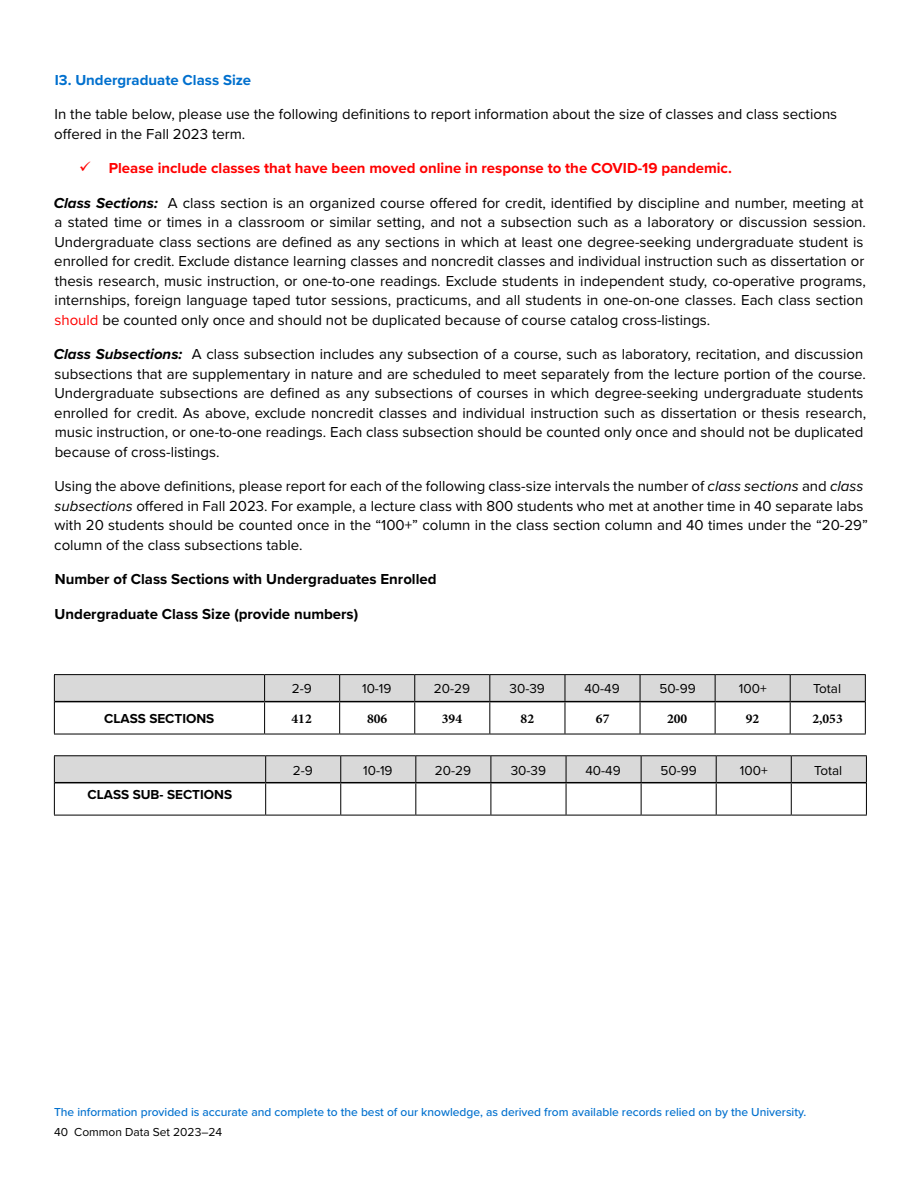
<style>
.page{position:relative;width:918px;height:1188px;background:#fff}
.page>*{position:absolute;margin:0;border:0;box-sizing:border-box;transform-origin:0 0}
.t1{font:15px/19.5px "Proxima Nova";color:#000}
.t2{font:700 15px "Proxima Nova";color:#000}
.t3{font:700 15px "Proxima Nova";color:#f00}
.t4{font:700 15px "Proxima Nova";color:#0070ce}
.t5{font:13.5px "Proxima Nova";color:#000}
.t6{font:700 13.5px "Proxima Nova";color:#000}
.t7{font:700 13.5px "Minion Pro";color:#000}
.t8{font:500 12px "Proxima Nova";color:#0070ce}
.t9{font:12px "Proxima Nova";color:#000}
.s1{font-weight:700;font-style:italic}
.s2{color:#f00}
.s3{font-style:italic}
</style>
<div class="page">
<hr style="left:54px;top:674px;width:211px;height:1px;background:#000">
<hr style="left:265px;top:674px;width:75px;height:1px;background:#000">
<hr style="left:340px;top:674px;width:75px;height:1px;background:#000">
<hr style="left:415px;top:674px;width:75px;height:1px;background:#000">
<hr style="left:490px;top:674px;width:75px;height:1px;background:#000">
<hr style="left:565px;top:674px;width:75px;height:1px;background:#000">
<hr style="left:640px;top:674px;width:75px;height:1px;background:#000">
<hr style="left:715px;top:674px;width:75px;height:1px;background:#000">
<hr style="left:790px;top:674px;width:76px;height:1px;background:#000">
<svg style="left:54px;top:675px;width:812px;height:27px"></svg>
<hr style="left:54px;top:702px;width:1px;height:32px;background:#000">
<hr style="left:264px;top:702px;width:1px;height:32px;background:#000">
<hr style="left:339px;top:702px;width:1px;height:32px;background:#000">
<hr style="left:414px;top:702px;width:1px;height:32px;background:#000">
<hr style="left:489px;top:702px;width:1px;height:32px;background:#000">
<hr style="left:565px;top:702px;width:1px;height:32px;background:#000">
<hr style="left:640px;top:702px;width:1px;height:32px;background:#000">
<hr style="left:715px;top:702px;width:1px;height:32px;background:#000">
<hr style="left:790px;top:702px;width:1px;height:32px;background:#000">
<hr style="left:865px;top:702px;width:1px;height:32px;background:#000">
<hr style="left:54px;top:734px;width:211px;height:1px;background:#000">
<hr style="left:265px;top:734px;width:75px;height:1px;background:#000">
<hr style="left:340px;top:734px;width:75px;height:1px;background:#000">
<hr style="left:415px;top:734px;width:75px;height:1px;background:#000">
<hr style="left:490px;top:734px;width:75px;height:1px;background:#000">
<hr style="left:565px;top:734px;width:75px;height:1px;background:#000">
<hr style="left:640px;top:734px;width:75px;height:1px;background:#000">
<hr style="left:715px;top:734px;width:75px;height:1px;background:#000">
<hr style="left:790px;top:734px;width:76px;height:1px;background:#000">
<hr style="left:55px;top:701px;width:210px;height:1px;background:#000">
<hr style="left:265px;top:701px;width:75px;height:1px;background:#000">
<hr style="left:340px;top:701px;width:75px;height:1px;background:#000">
<hr style="left:415px;top:701px;width:75px;height:1px;background:#000">
<hr style="left:490px;top:701px;width:75px;height:1px;background:#000">
<hr style="left:565px;top:701px;width:75px;height:1px;background:#000">
<hr style="left:640px;top:701px;width:75px;height:1px;background:#000">
<hr style="left:715px;top:701px;width:75px;height:1px;background:#000">
<hr style="left:790px;top:701px;width:75px;height:1px;background:#000">
<hr style="left:54px;top:755px;width:212px;height:1px;background:#000">
<hr style="left:266px;top:755px;width:75px;height:1px;background:#000">
<hr style="left:341px;top:755px;width:75px;height:1px;background:#000">
<hr style="left:416px;top:755px;width:75px;height:1px;background:#000">
<hr style="left:491px;top:755px;width:75px;height:1px;background:#000">
<hr style="left:566px;top:755px;width:75px;height:1px;background:#000">
<hr style="left:641px;top:755px;width:75px;height:1px;background:#000">
<hr style="left:716px;top:755px;width:75px;height:1px;background:#000">
<hr style="left:791px;top:755px;width:76px;height:1px;background:#000">
<svg style="left:54px;top:756px;width:813px;height:27px"></svg>
<hr style="left:54px;top:783px;width:1px;height:32px;background:#000">
<hr style="left:265px;top:783px;width:1px;height:32px;background:#000">
<hr style="left:340px;top:783px;width:1px;height:32px;background:#000">
<hr style="left:415px;top:783px;width:1px;height:32px;background:#000">
<hr style="left:491px;top:783px;width:1px;height:32px;background:#000">
<hr style="left:566px;top:783px;width:1px;height:32px;background:#000">
<hr style="left:641px;top:783px;width:1px;height:32px;background:#000">
<hr style="left:716px;top:783px;width:1px;height:32px;background:#000">
<hr style="left:791px;top:783px;width:1px;height:32px;background:#000">
<hr style="left:866px;top:783px;width:1px;height:32px;background:#000">
<hr style="left:54px;top:815px;width:212px;height:1px;background:#000">
<hr style="left:266px;top:815px;width:75px;height:1px;background:#000">
<hr style="left:341px;top:815px;width:75px;height:1px;background:#000">
<hr style="left:416px;top:815px;width:75px;height:1px;background:#000">
<hr style="left:491px;top:815px;width:75px;height:1px;background:#000">
<hr style="left:566px;top:815px;width:75px;height:1px;background:#000">
<hr style="left:641px;top:815px;width:75px;height:1px;background:#000">
<hr style="left:716px;top:815px;width:75px;height:1px;background:#000">
<hr style="left:791px;top:815px;width:76px;height:1px;background:#000">
<hr style="left:55px;top:782px;width:211px;height:1px;background:#000">
<hr style="left:266px;top:782px;width:75px;height:1px;background:#000">
<hr style="left:341px;top:782px;width:75px;height:1px;background:#000">
<hr style="left:416px;top:782px;width:75px;height:1px;background:#000">
<hr style="left:491px;top:782px;width:75px;height:1px;background:#000">
<hr style="left:566px;top:782px;width:75px;height:1px;background:#000">
<hr style="left:641px;top:782px;width:75px;height:1px;background:#000">
<hr style="left:716px;top:782px;width:75px;height:1px;background:#000">
<hr style="left:791px;top:782px;width:75px;height:1px;background:#000">
<h2 class="t4" style="left:55px;top:69px;width:198px">I3. Undergraduate Class Size</h2>
<p class="t1" style="left:54px;top:104px;width:784px">In the table below, please use the following definitions to report information about the size of classes and class sections offered in the Fall 2023 term.</p>
<p class="t3" style="left:79px;top:157px;width:654px">✓ Please include classes that have been moved online in response to the COVID-19 pandemic.</p>
<p class="t1" style="left:54px;top:192px;width:814px"><span class="s1">Class Sections:</span> A class section is an organized course offered for credit, identified by discipline and number, meeting at a stated time or times in a classroom or similar setting, and not a subsection such as a laboratory or discussion session.<br>Undergraduate class sections are defined as any sections in which at least one degree-seeking undergraduate student is enrolled for credit. Exclude distance learning classes and noncredit classes and individual instruction such as dissertation or thesis research, music instruction, or one-to-one readings. Exclude students in independent study, co-operative programs, internships, foreign language taped tutor sessions, practicums, and all students in one-on-one classes. Each class section <span class="s2">should</span> be counted only once and should not be duplicated because of course catalog cross-listings.</p>
<p class="t1" style="left:54px;top:344px;width:814px"><span class="s1">Class Subsections:</span> A class subsection includes any subsection of a course, such as laboratory, recitation, and discussion subsections that are supplementary in nature and are scheduled to meet separately from the lecture portion of the course.<br>Undergraduate subsections are defined as any subsections of courses in which degree-seeking undergraduate students enrolled for credit. As above, exclude noncredit classes and individual instruction such as dissertation or thesis research, music instruction, or one-to-one readings. Each class subsection should be counted only once and should not be duplicated because of cross-listings.</p>
<p class="t1" style="left:54px;top:476px;width:815px">Using the above definitions, please report for each of the following class-size intervals the number of <span class="s3">class sections</span> and <span class="s3">class subsections</span> offered in Fall 2023. For example, a lecture class with 800 students who met at another time in 40 separate labs with 20 students should be counted once in the “100+” column in the class section column and 40 times under the “20-29” column of the class subsections table.</p>
<p class="t2" style="left:55px;top:568px;width:383px">Number of Class Sections with Undergraduates Enrolled</p>
<p class="t2" style="left:55px;top:603px;width:305px">Undergraduate Class Size (provide numbers)</p>
<p class="t5" style="left:292px;top:679px;width:21px">2-9</p>
<p class="t5" style="left:362px;top:679px;width:31px">10-19</p>
<p class="t5" style="left:434px;top:679px;width:38px">20-29</p>
<p class="t5" style="left:510px;top:679px;width:37px">30-39</p>
<p class="t5" style="left:584px;top:679px;width:37px">40-49</p>
<p class="t5" style="left:659px;top:679px;width:38px">50-99</p>
<p class="t5" style="left:739px;top:679px;width:29px">100+</p>
<p class="t5" style="left:813px;top:679px;width:29px">Total</p>
<p class="t6" style="left:104px;top:709px;width:112px">CLASS SECTIONS</p>
<p class="t7" style="left:292px;top:709px;width:22px">412</p>
<p class="t7" style="left:367px;top:709px;width:22px">806</p>
<p class="t7" style="left:442px;top:709px;width:22px">394</p>
<p class="t7" style="left:521px;top:709px;width:15px">82</p>
<p class="t7" style="left:596px;top:709px;width:15px">67</p>
<p class="t7" style="left:667px;top:709px;width:22px">200</p>
<p class="t7" style="left:746px;top:709px;width:15px">92</p>
<p class="t7" style="left:812px;top:709px;width:32px">2,053</p>
<p class="t6" style="left:88px;top:785px;width:146px">CLASS SUB- SECTIONS</p>
<p class="t5" style="left:293px;top:760px;width:21px">2-9</p>
<p class="t5" style="left:363px;top:760px;width:31px">10-19</p>
<p class="t5" style="left:435px;top:760px;width:38px">20-29</p>
<p class="t5" style="left:511px;top:760px;width:37px">30-39</p>
<p class="t5" style="left:585px;top:760px;width:37px">40-49</p>
<p class="t5" style="left:661px;top:760px;width:38px">50-99</p>
<p class="t5" style="left:740px;top:760px;width:29px">100+</p>
<p class="t5" style="left:814px;top:760px;width:29px">Total</p>
<p class="t8" style="left:54px;top:1104px;width:754px">The information provided is accurate and complete to the best of our knowledge, as derived from available records relied on by the University.</p>
<p class="t9" style="left:54px;top:1123px;width:170px">40 Common Data Set 2023–24</p>
</div>
